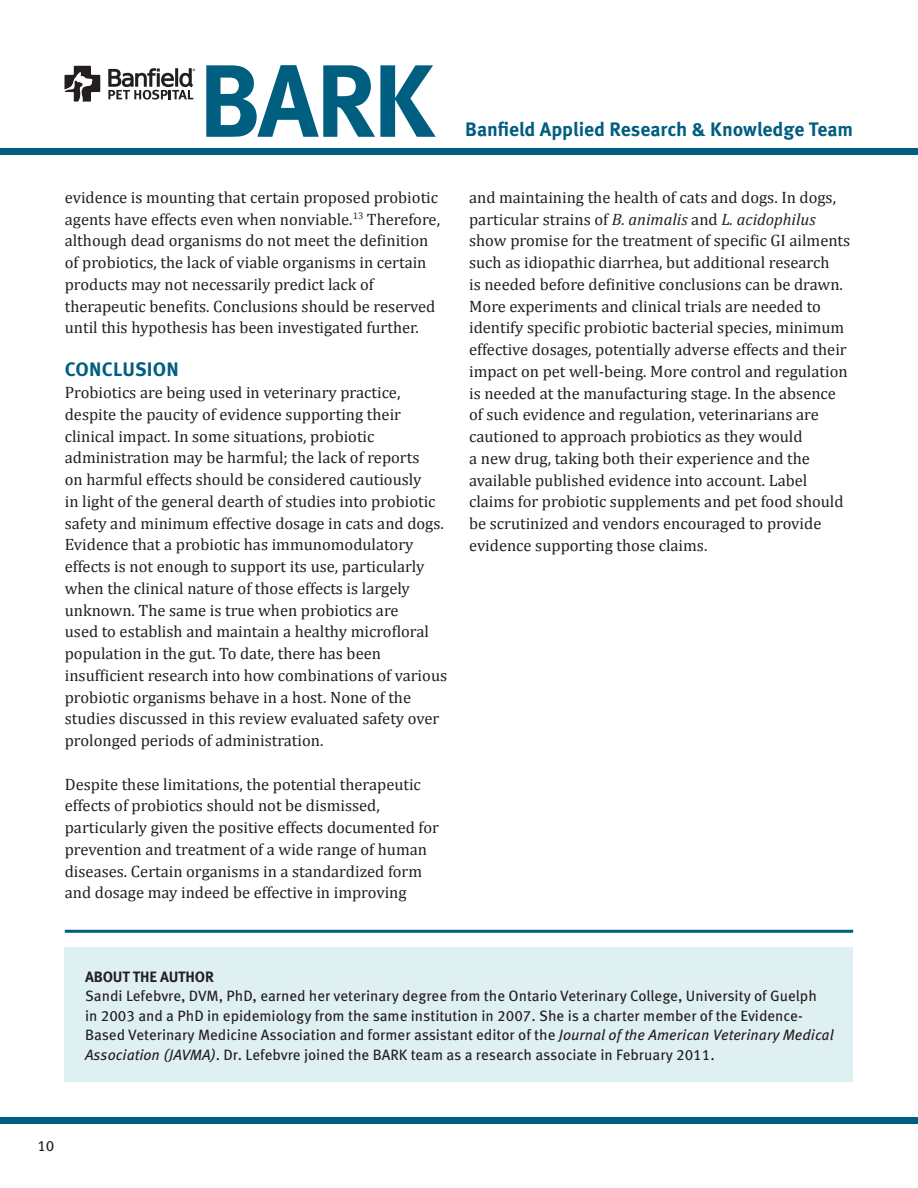
<style>
.page{position:relative;width:918px;height:1188px;background:#fff}
.page>*{position:absolute;margin:0;border:0;box-sizing:border-box;transform-origin:0 0}
.t1{font:700 102.75px "Meta OT";color:#005e80}
.Large_Subheads{font:700 19.5px "Meta OT";color:#005e80}
.t2{font:16.5px/21.8px "Cambria";color:#231f20}
.No_Spacing{font:15px/19.5px "Meta OT";color:#231f20}
.s1{font-style:italic}
.s2{font-weight:700}
</style>
<div class="page">
<div style="left:0;top:148px;width:918px;height:7px;background:#005e80"></div>
<div style="left:0;top:1117px;width:918px;height:7px;background:#005e80"></div>
<svg style="left:65px;top:66px;width:35px;height:36px"></svg>
<svg style="left:108px;top:68px;width:87px;height:32px"></svg>
<div style="left:65px;top:948px;width:788px;height:134px;background:#dff0f2"></div>
<hr style="left:65px;top:930px;width:788px;height:3px;background:#005e80">
<h1 class="t1" style="left:199px;top:40px;width:237px">BARK</h1>
<p class="Large_Subheads" style="left:465px;top:118px;width:390px">Banfield Applied Research &amp; Knowledge Team</p>
<p class="t2" style="left:65px;top:186px;width:377px">evidence is mounting that certain proposed probiotic agents have effects even when nonviable.<sup>13</sup> Therefore, although dead organisms do not meet the definition of probiotics, the lack of viable organisms in certain products may not necessarily predict lack of therapeutic benefits. Conclusions should be reserved until this hypothesis has been investigated further.</p>
<p class="Large_Subheads" style="left:65px;top:358px;width:115px">CONCLUSION</p>
<p class="t2" style="left:65px;top:382px;width:384px">Probiotics are being used in veterinary practice, despite the paucity of evidence supporting their clinical impact. In some situations, probiotic administration may be harmful; the lack of reports<br>on harmful effects should be considered cautiously<br>in light of the general dearth of studies into probiotic safety and minimum effective dosage in cats and dogs.<br>Evidence that a probiotic has immunomodulatory effects is not enough to support its use, particularly when the clinical nature of those effects is largely unknown. The same is true when probiotics are<br>used to establish and maintain a healthy microfloral population in the gut. To date, there has been insufficient research into how combinations of various probiotic organisms behave in a host. None of the studies discussed in this review evaluated safety over prolonged periods of administration.</p>
<p class="t2" style="left:65px;top:773px;width:376px">Despite these limitations, the potential therapeutic effects of probiotics should not be dismissed, particularly given the positive effects documented for prevention and treatment of a wide range of human diseases. Certain organisms in a standardized form and dosage may indeed be effective in improving</p>
<p class="t2" style="left:469px;top:186px;width:383px">and maintaining the health of cats and dogs. In dogs, particular strains of <span class="s1">B. animalis</span> and <span class="s1">L. acidophilus </span>show promise for the treatment of specific GI ailments such as idiopathic diarrhea, but additional research<br>is needed before definitive conclusions can be drawn.<br>More experiments and clinical trials are needed to identify specific probiotic bacterial species, minimum effective dosages, potentially adverse effects and their impact on pet well-being. More control and regulation is needed at the manufacturing stage. In the absence of such evidence and regulation, veterinarians are cautioned to approach probiotics as they would<br>a new drug, taking both their experience and the available published evidence into account. Label claims for probiotic supplements and pet food should be scrutinized and vendors encouraged to provide evidence supporting those claims.</p>
<p class="No_Spacing" style="left:85px;top:967px;width:750px"><span class="s2">ABOUT THE AUTHOR<br></span>Sandi Lefebvre, DVM, PhD, earned her veterinary degree from the Ontario Veterinary College, University of Guelph<br>in 2003 and a PhD in epidemiology from the same institution in 2007. She is a charter member of the Evidence-Based Veterinary Medicine Association and former assistant editor of the <span class="s1">Journal of the American Veterinary Medical Association (JAVMA)</span>. Dr. Lefebvre joined the BARK team as a research associate in February 2011.</p>
<p class="No_Spacing" style="left:37px;top:1136px;width:19px">10</p>
</div>
